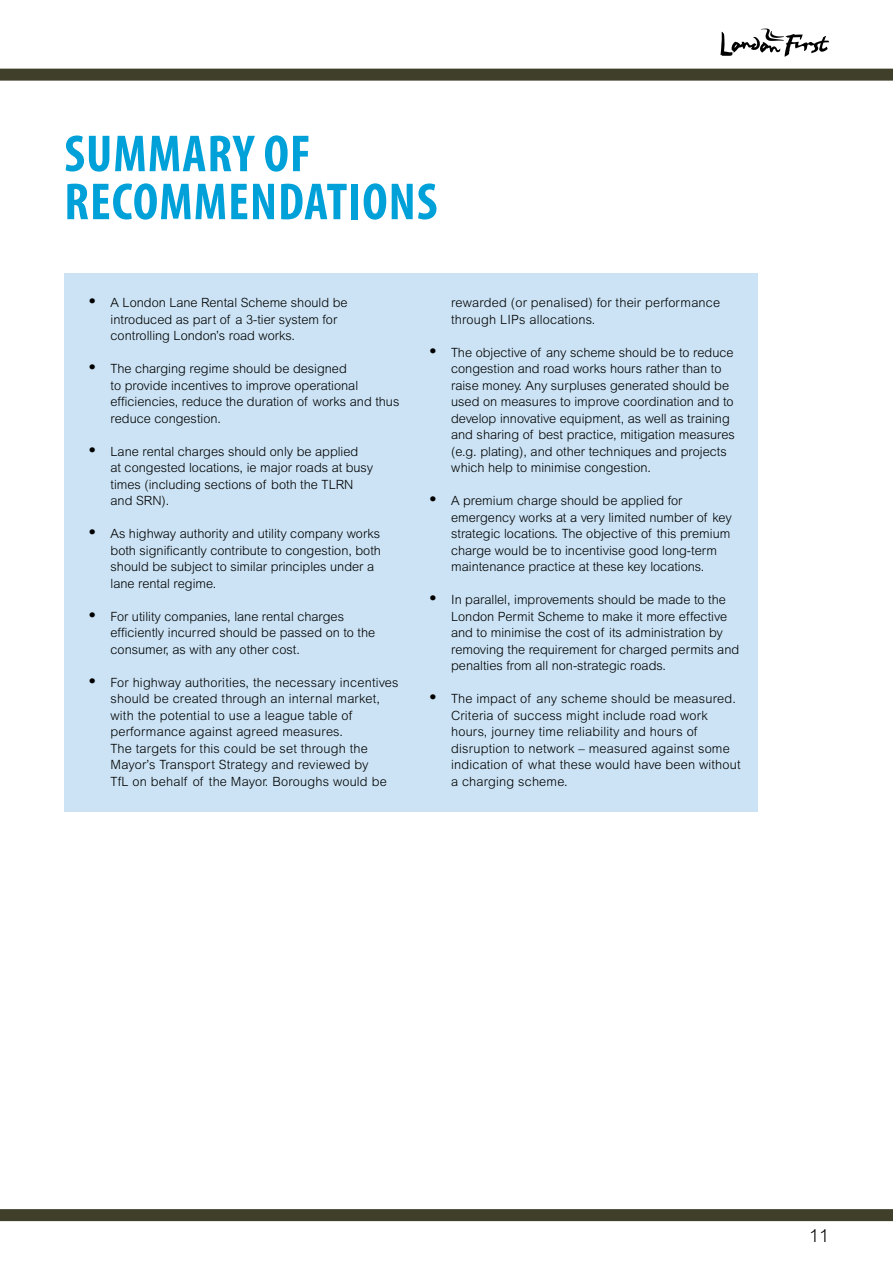
<style>
.page{position:relative;width:893px;height:1263px;background:#fff}
.page>*{position:absolute;margin:0;border:0;box-sizing:border-box;transform-origin:0 0}
.t1{font:700 condensed 52.5px/48px "Myriad Pro";letter-spacing:.02em;color:#00a0d9}
.t2{font:300 18px "Arial MT Std";color:#000}
.t3{font:300 12.75px/16.5px "Arial MT Std";color:#000}
.s1{font-family:"Arial";font-weight:700;font-size:18px}
</style>
<div class="page">
<div style="left:0;top:69px;width:893px;height:12px;background:#403f2a"></div>
<div style="left:0;top:1209px;width:893px;height:12px;background:#403f2a"></div>
<svg style="left:720px;top:29px;width:109px;height:28px"></svg>
<div style="left:64px;top:274px;width:694px;height:538px;background:#cbe3f4"></div>
<h1 class="t1" style="left:64px;top:129px;width:248px">SUMMARY OF<br>RECOMMENDA</h1>
<h1 class="t1" style="left:327px;top:177px;width:62px">TIONS</h1>
<p class="t3" style="left:111px;top:294px;width:239px;text-indent:-21px"><span class="s1">•</span> A London Lane Rental Scheme should be introduced as part of a 3-tier system for controlling London’s road works.</p>
<p class="t3" style="left:111px;top:360px;width:290px;text-indent:-21px"><span class="s1">•</span> The charging regime should be designed<br>to provide incentives to improve operational efficiencies, reduce the duration of works and thus reduce congestion.</p>
<p class="t3" style="left:111px;top:443px;width:264px;text-indent:-21px"><span class="s1">•</span> Lane rental charges should only be applied<br>at congested locations, ie major roads at busy times (including sections of both the TLRN and SRN).</p>
<p class="t3" style="left:111px;top:525px;width:272px;text-indent:-21px"><span class="s1">•</span> As highway authority and utility company works both significantly contribute to congestion, both should be subject to similar principles under a lane rental regime.</p>
<p class="t3" style="left:111px;top:608px;width:266px;text-indent:-21px"><span class="s1">•</span> For utility companies, lane rental charges efficiently incurred should be passed on to the consumer, as with any other cost.</p>
<p class="t3" style="left:111px;top:674px;width:289px;text-indent:-21px"><span class="s1">•</span> For highway authorities, the necessary incentives should be created through an internal market, with the potential to use a league table of performance against agreed measures.<br>The targets for this could be set through the Mayor’s Transport Strategy and reviewed by<br>TfL on behalf of the Mayor. Boroughs would be</p>
<p class="t3" style="left:451px;top:294px;width:271px">rewarded (or penalised) for their performance through LIPs allocations.</p>
<p class="t3" style="left:451px;top:344px;width:285px;text-indent:-21px"><span class="s1">•</span> The objective of any scheme should be to reduce congestion and road works hours rather than to raise money. Any surpluses generated should be used on measures to improve coordination and to develop innovative equipment, as well as training and sharing of best practice, mitigation measures (e.g. plating), and other techniques and projects which help to minimise congestion.</p>
<p class="t3" style="left:451px;top:492px;width:282px;text-indent:-21px"><span class="s1">•</span> A premium charge should be applied for emergency works at a very limited number of key strategic locations. The objective of this premium charge would be to incentivise good long-term maintenance practice at these key locations.</p>
<p class="t3" style="left:451px;top:591px;width:290px;text-indent:-21px"><span class="s1">•</span> In parallel, improvements should be made to the London Permit Scheme to make it more effective and to minimise the cost of its administration by removing the requirement for charged permits and penalties from all non-strategic roads.</p>
<p class="t3" style="left:451px;top:690px;width:291px;text-indent:-21px"><span class="s1">•</span> The impact of any scheme should be measured.<br>Criteria of success might include road work hours, journey time reliability and hours of disruption to network – measured against some indication of what these would have been without a charging scheme.</p>
<h2 class="t2" style="left:809px;top:1225px;width:22px">11</h2>
</div>
